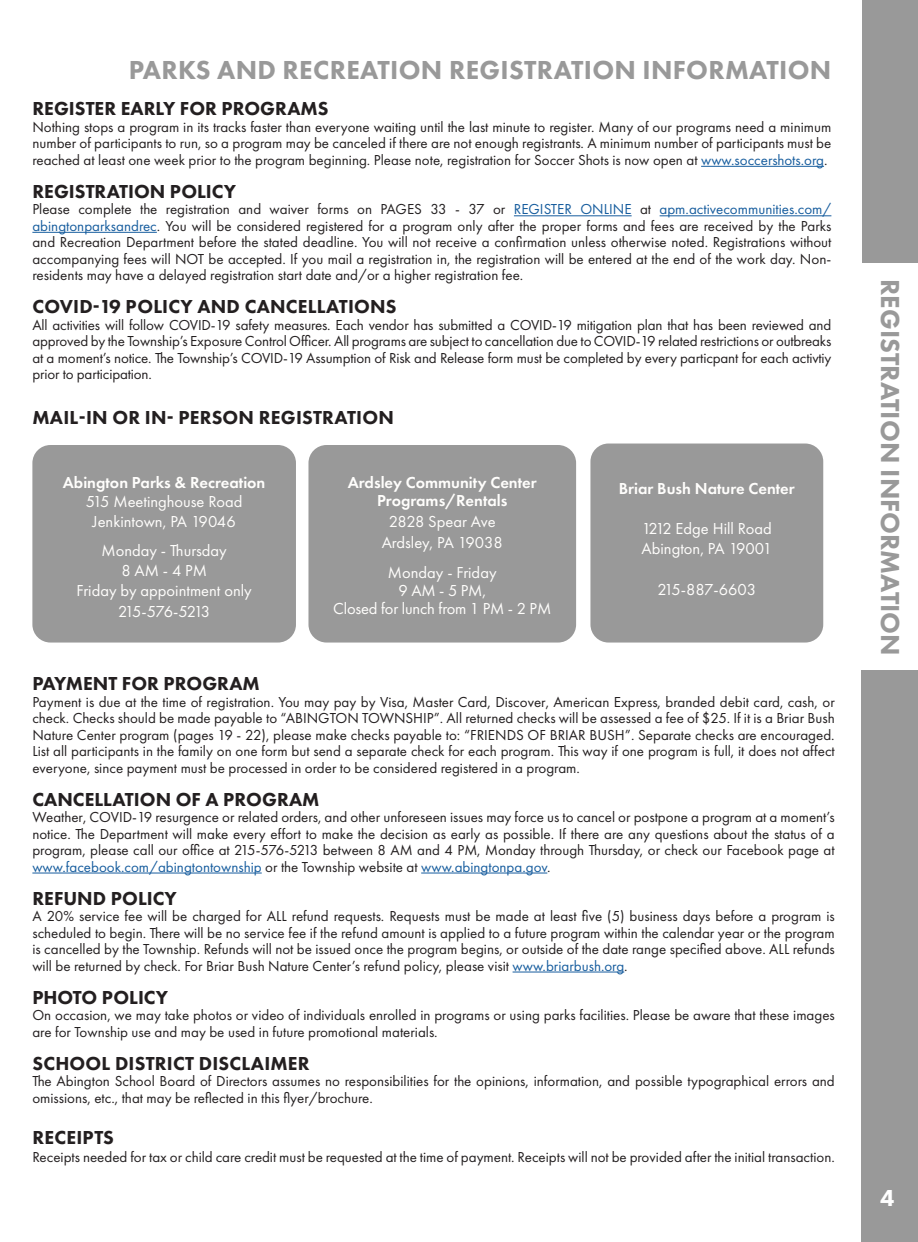
<style>
.page{position:relative;width:918px;height:1242px;background:#fff}
.page>*{position:absolute;margin:0;border:0;box-sizing:border-box;transform-origin:0 0}
.t1{font:800 27px "Futura PT";letter-spacing:.01em;color:#999}
.t2{font:800 24px "Futura PT";color:#fff}
.t3{font:800 19.5px "Futura PT";color:#231f20}
.t4{font:16.5px/19.8px "Futura PT";color:#fffefc;text-align:center}
.t5{font:600 16.5px/18px "Futura PT";color:#fffefc;text-align:center}
.t6{font:16.5px "Futura PT";letter-spacing:-.125em;color:#fffefc}
.t7{font:15px/16.5px "Futura PT";color:#231f20;text-align:justify}
.s1{color:#175d9e}
</style>
<div class="page">
<hr style="left:701px;top:166px;width:123px;height:1px;background:#175d9e">
<hr style="left:514px;top:215px;width:118px;height:1px;background:#175d9e">
<hr style="left:660px;top:215px;width:171px;height:1px;background:#175d9e">
<hr style="left:32px;top:232px;width:125px;height:1px;background:#175d9e">
<div style="left:32px;top:445px;width:264px;height:198px;background:#999;border-radius:18px"></div>
<hr style="left:32px;top:873px;width:230px;height:1px;background:#175d9e">
<hr style="left:421px;top:873px;width:126px;height:1px;background:#175d9e">
<hr style="left:513px;top:972px;width:111px;height:1px;background:#175d9e">
<div style="left:308px;top:445px;width:268px;height:198px;background:#999;border-radius:18px"></div>
<div style="left:590px;top:444px;width:233px;height:199px;background:#999;border-radius:18px"></div>
<div style="left:861px;top:671px;width:57px;height:571px;background:#999"></div>
<div style="left:862px;top:0;width:56px;height:263px;background:#999"></div>
<h1 class="t1" style="left:129px;top:53px;width:704px">PARKS AND RECREATION REGISTRATION INFORMATION</h1>
<h3 class="t3" style="left:32px;top:97px;width:298px">REGISTER EARLY FOR PROGRAMS</h3>
<p class="t7" style="left:32px;top:118px;width:801px">Nothing stops a program in its tracks faster than everyone waiting until the last minute to register. Many of our programs need a minimum number of participants to run, so a program may be canceled if there are not enough registrants. A minimum number of participants must be reached at least one week prior to the program beginning. Please note, registration for Soccer Shots is now open at <span class="s1">www.soccershots.org</span>.</p>
<h3 class="t3" style="left:32px;top:179px;width:205px">REGISTRATION POLICY</h3>
<p class="t7" style="left:32px;top:201px;width:801px">Please complete the registration and waiver forms on PAGES 33 - 37 or <span class="s1">REGISTER ONLINE</span> at <span class="s1">apm.activecommunities.com/ abingtonparksandrec</span>. You will be considered registered for a program only after the proper forms and fees are received by the Parks and Recreation Department before the stated deadline. You will not receive a confirmation unless otherwise noted. Registrations without accompanying fees will NOT be accepted. If you mail a registration in, the registration will be entered at the end of the work day. Non&shy;residents may have a delayed registration start date and/or a higher registration fee.</p>
<h3 class="t3" style="left:32px;top:295px;width:366px">COVID-19 POLICY AND CANCELLATIONS</h3>
<p class="t7" style="left:32px;top:316px;width:801px">All activities will follow COVID-19 safety measures. Each vendor has submitted a COVID-19 mitigation plan that has been reviewed and approved by the Township’s Exposure Control Officer. All programs are subject to cancellation due to COVID-19 related restrictions or outbreaks at a moment’s notice. The Township’s COVID-19 Assumption of Risk and Release form must be completed by every particpant for each activtiy prior to participation.</p>
<h3 class="t3" style="left:32px;top:406px;width:363px">MAIL-IN OR IN- PERSON REGISTRATION</h3>
<p class="t5" style="left:63px;top:473px;width:204px">Abington Parks &amp; Recreation</p>
<p class="t4" style="left:86px;top:492px;width:158px">515 Meetinghouse Road<br>Jenkintown, PA 19046</p>
<p class="t4" style="left:77px;top:541px;width:177px">Monday - Thursday<br>8 AM - 4 PM<br>Friday by appointment only</p>
<p class="t6" style="left:118px;top:602px;width:94px">215-576-5213</p>
<p class="t5" style="left:348px;top:473px;width:190px">Ardsley Community Center<br>Programs/Rentals</p>
<p class="t4" style="left:382px;top:511px;width:123px;line-height:21px">2828 Spear Ave<br>Ardsley, PA 19038</p>
<p class="t4" style="left:333px;top:563px;width:219px;line-height:18px">Monday - Friday<br>9 AM - 5 PM,<br>Closed for lunch from 1 PM - 2 PM</p>
<p class="t5" style="left:619px;top:480px;width:178px">Briar Bush Nature Center</p>
<p class="t4" style="left:642px;top:518px;width:132px;text-align:left">1212 Edge Hill Road<br>Abington, PA 19001</p>
<p class="t4" style="left:657px;top:580px;width:100px">215-887-6603</p>
<h3 class="t3" style="left:32px;top:671px;width:229px">PAYMENT FOR PROGRAM</h3>
<p class="t7" style="left:32px;top:693px;width:804px">Payment is due at the time of registration. You may pay by Visa, Master Card, Discover, American Express, branded debit card, cash, or check. Checks should be made payable to “ABINGTON TOWNSHIP”. All returned checks will be assessed a fee of $25. If it is a Briar Bush Nature Center program (pages 19 - 22), please make checks payable to: “FRIENDS OF BRIAR BUSH”. Separate checks are encouraged.<br>List all participants in the family on one form but send a separate check for each program. This way if one program is full, it does not affect everyone, since payment must be processed in order to be considered registered in a program.</p>
<h3 class="t3" style="left:32px;top:787px;width:289px">CANCELLATION OF A PROGRAM</h3>
<p class="t7" style="left:32px;top:809px;width:804px">Weather, COVID-19 resurgence or related orders, and other unforeseen issues may force us to cancel or postpone a program at a moment’s notice. The Department will make every effort to make the decision as early as possible. If there are any questions about the status of a program, please call our office at 215-576-5213 between 8 AM and 4 PM, Monday through Thursday, or check our Facebook page at <span class="s1">www.facebook.com/abingtontownship</span> or the Township website at <span class="s1">www.abingtonpa.gov</span>.</p>
<h3 class="t3" style="left:32px;top:886px;width:146px">REFUND POLICY</h3>
<p class="t7" style="left:32px;top:908px;width:804px">A 20% service fee will be charged for ALL refund requests. Requests must be made at least five (5) business days before a program is scheduled to begin. There will be no service fee if the refund amount is applied to a future program within the calendar year or the program is cancelled by the Township. Refunds will not be issued once the program begins, or outside of the date range specified above. ALL refunds will be returned by check. For Briar Bush Nature Center’s refund policy, please visit <span class="s1">www.briarbush.org</span>.</p>
<h3 class="t3" style="left:32px;top:985px;width:137px">PHOTO POLICY</h3>
<p class="t7" style="left:32px;top:1007px;width:804px">On occasion, we may take photos or video of individuals enrolled in programs or using parks facilities. Please be aware that these images are for Township use and may be used in future promotional materials.</p>
<h3 class="t3" style="left:32px;top:1051px;width:279px">SCHOOL DISTRICT DISCLAIMER</h3>
<p class="t7" style="left:32px;top:1073px;width:804px">The Abington School Board of Directors assumes no responsibilities for the opinions, information, and possible typographical errors and omissions, etc., that may be reflected in this flyer/brochure.</p>
<h3 class="t3" style="left:32px;top:1126px;width:83px">RECEIPTS</h3>
<p class="t7" style="left:32px;top:1149px;width:804px">Receipts needed for tax or child care credit must be requested at the time of payment. Receipts will not be provided after the initial transaction.</p>
<h1 class="t1" style="left:907px;top:279px;width:378px;rotate:90deg">REGISTRATION INFORMATION</h1>
<h2 class="t2" style="left:880px;top:1183px;width:16px">4</h2>
</div>
